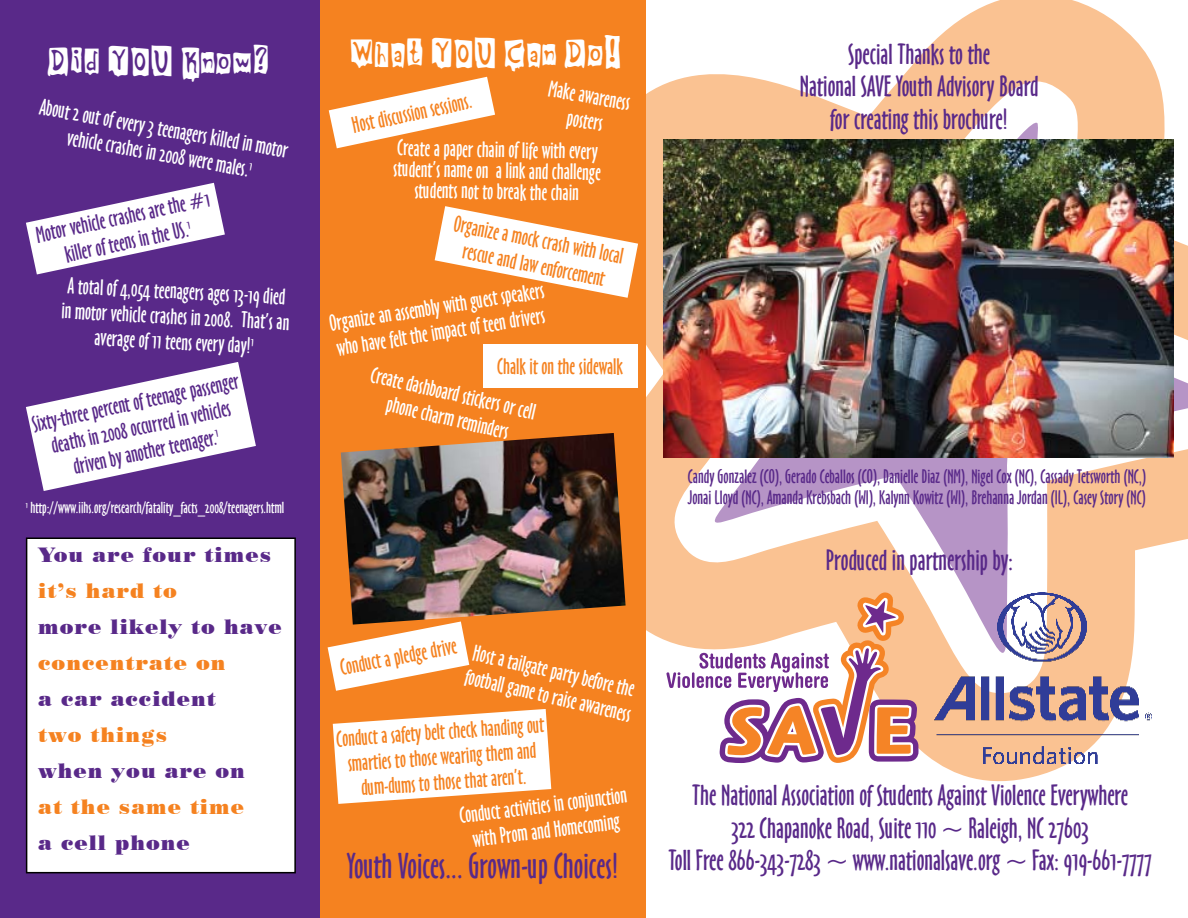
<style>
.page{position:relative;width:1188px;height:918px;background:#fff}
.page>*{position:absolute;margin:0;border:0;box-sizing:border-box;transform-origin:0 0}
.t1{font:36px "Beat My Guest";color:#fff}
.t2{font:33px "Oz Handicraft BT";color:#592989}
.t3{font:27px/32.4px "Oz Handicraft BT";color:#592989;text-align:center}
.t4{font:21px/25.2px "Oz Handicraft BT";color:#fff;text-align:center}
.t5{font:21px/25.2px "Oz Handicraft BT";color:#f58220;text-align:center}
.t6{font:21px/25.2px "Oz Handicraft BT";color:#592989;text-align:center}
.t7{font:21px "Poster Bodoni BT";letter-spacing:.05em;color:#592989}
.t8{font:21px "Poster Bodoni BT";letter-spacing:.05em;color:#f58220}
.t9{font:18px/21.6px "Oz Handicraft BT";color:#592989}
.t10{font:15px "Oz Handicraft BT";color:#fff}
</style>
<div class="page">
<svg style="left:646px;top:0;width:506px;height:781px"></svg>
<svg style="left:663px;top:64px;width:502px;height:631px;fill:#fac292"></svg>
<svg style="left:706px;top:116px;width:482px;height:565px"></svg>
<div style="left:0;top:0;width:320px;height:918px;background:#592989"></div>
<svg style="left:26px;top:183px;width:199px;height:91px"></svg>
<svg style="left:26px;top:362px;width:230px;height:129px"></svg>
<div style="left:27px;top:538px;width:268px;height:335px;background:#fff"></div>
<div style="left:26px;top:538px;width:270px;height:335px;border:2px solid #000"></div>
<div style="left:321px;top:0;width:325px;height:918px;background:#f58220"></div>
<img style="left:341px;top:433px;width:285px;height:189px">
<div style="left:483px;top:345px;width:155px;height:43px;background:#fff"></div>
<svg style="left:666px;top:672px;width:24px;height:16px"></svg>
<hr style="left:692px;top:672px;width:3px;height:16px;background:#6e2a8d">
<svg style="left:697px;top:593px;width:222px;height:170px"></svg>
<img style="left:663px;top:140px;width:510px;height:317px">
<svg style="left:329px;top:77px;width:166px;height:71px"></svg>
<svg style="left:435px;top:206px;width:203px;height:92px"></svg>
<svg style="left:328px;top:622px;width:141px;height:69px"></svg>
<img style="left:934px;top:592px;width:217px;height:172px">
<svg style="left:333px;top:709px;width:218px;height:95px"></svg>
<h1 class="t1" style="left:47px;top:42px;width:224px">Did YOU Know?</h1>
<p class="t4" style="left:42px;top:94px;width:253px;rotate:10deg">About 2 out of every 3 teenagers killed in motor vehicle crashes in 2008 were males.<sup>1</sup></p>
<p class="t6" style="left:34px;top:223px;width:179px;rotate:-12deg">Motor vehicle crashes are the #1 killer of teens in the US.<sup>1</sup></p>
<p class="t4" style="left:63px;top:273px;width:230px;rotate:3deg">A total of 4,054 teenagers ages 13-19 died in motor vehicle crashes in 2008. That’s an average of 11 teens every day!<sup>1</sup></p>
<p class="t6" style="left:30px;top:412px;width:212px;rotate:-12deg">Sixty-three percent of teenage passenger deaths in 2008 occurred in vehicles driven by another teenager.<sup>1</sup></p>
<p class="t10" style="left:26px;top:498px;width:260px"><sup>1</sup> http://www.iihs.org/research/fatality_facts_2008/teenagers.html</p>
<p class="t7" style="left:38px;top:542px;width:234px">You are four times</p>
<p class="t8" style="left:38px;top:578px;width:140px">it’s hard to</p>
<p class="t7" style="left:38px;top:614px;width:245px">more likely to have</p>
<p class="t8" style="left:38px;top:650px;width:189px">concentrate on</p>
<p class="t7" style="left:38px;top:686px;width:179px">a car accident</p>
<p class="t8" style="left:38px;top:722px;width:131px">two things</p>
<p class="t7" style="left:38px;top:758px;width:208px">when you are on</p>
<p class="t8" style="left:38px;top:794px;width:207px">at the same time</p>
<p class="t7" style="left:38px;top:830px;width:153px">a cell phone</p>
<h1 class="t1" style="left:350px;top:34px;width:273px">What YOU Can Do!</h1>
<p class="t4" style="left:551px;top:76px;width:84px;rotate:10deg">Make awareness posters</p>
<p class="t4" style="left:394px;top:137px;width:209px;line-height:21px;rotate:1deg">Create a paper chain of life with every student’s name on a link and challenge students not to break the chain</p>
<p class="t5" style="left:350px;top:113px;width:123px;rotate:-12deg">Host discussion sessions.</p>
<p class="t5" style="left:457px;top:211px;width:174px;rotate:11deg">Organize a mock crash with local rescue and law enforcement</p>
<p class="t4" style="left:328px;top:311px;width:219px;text-align:left;rotate:-9deg">Organize an assembly with guest speakers who have felt the impact of teen drivers</p>
<p class="t5" style="left:497px;top:354px;width:127px">Chalk it on the sidewalk</p>
<p class="t4" style="left:374px;top:362px;width:170px;rotate:13deg">Create dashboard stickers or cell phone charm reminders</p>
<p class="t5" style="left:338px;top:656px;width:120px;rotate:-11deg">Conduct a pledge drive</p>
<p class="t4" style="left:474px;top:640px;width:171px;text-align:left;rotate:13deg">Host a tailgate party before the football game to raise awareness</p>
<p class="t5" style="left:336px;top:727px;width:210px;rotate:-4deg">Conduct a safety belt check handing out smarties to those wearing them and dum-dums to those that aren’t.</p>
<p class="t4" style="left:458px;top:803px;width:170px;rotate:-7deg">Conduct activities in conjunction with Prom and Homecoming</p>
<h2 class="t2" style="left:347px;top:847px;width:273px">Youth Voices... Grown-up Choices!</h2>
<p class="t3" style="left:800px;top:38px;width:240px">Special Thanks to the<br>National SAVE Youth Advisory Board for creating this brochure!</p>
<p class="t9" style="left:688px;top:465px;width:460px">Candy Gonzalez (CO), Gerado Ceballos (CO), Danielle Diaz (NM), Nigel Cox (NC), Cassady Tetsworth (NC,)<br>Jonai Lloyd (NC), Amanda Krebsbach (WI), Kalynn Kowitz (WI), Brehanna Jordan (IL), Casey Story (NC)</p>
<p class="t3" style="left:826px;top:544px;width:189px">Produced in partnership by:</p>
<p class="t3" style="left:669px;top:780px;width:485px">The National Association of Students Against Violence Everywhere<br>322 Chapanoke Road, Suite 110 ~ Raleigh, NC 27603<br>Toll Free 866-343-7283 ~ www.nationalsave.org ~ Fax: 919-661-7777</p>
</div>
